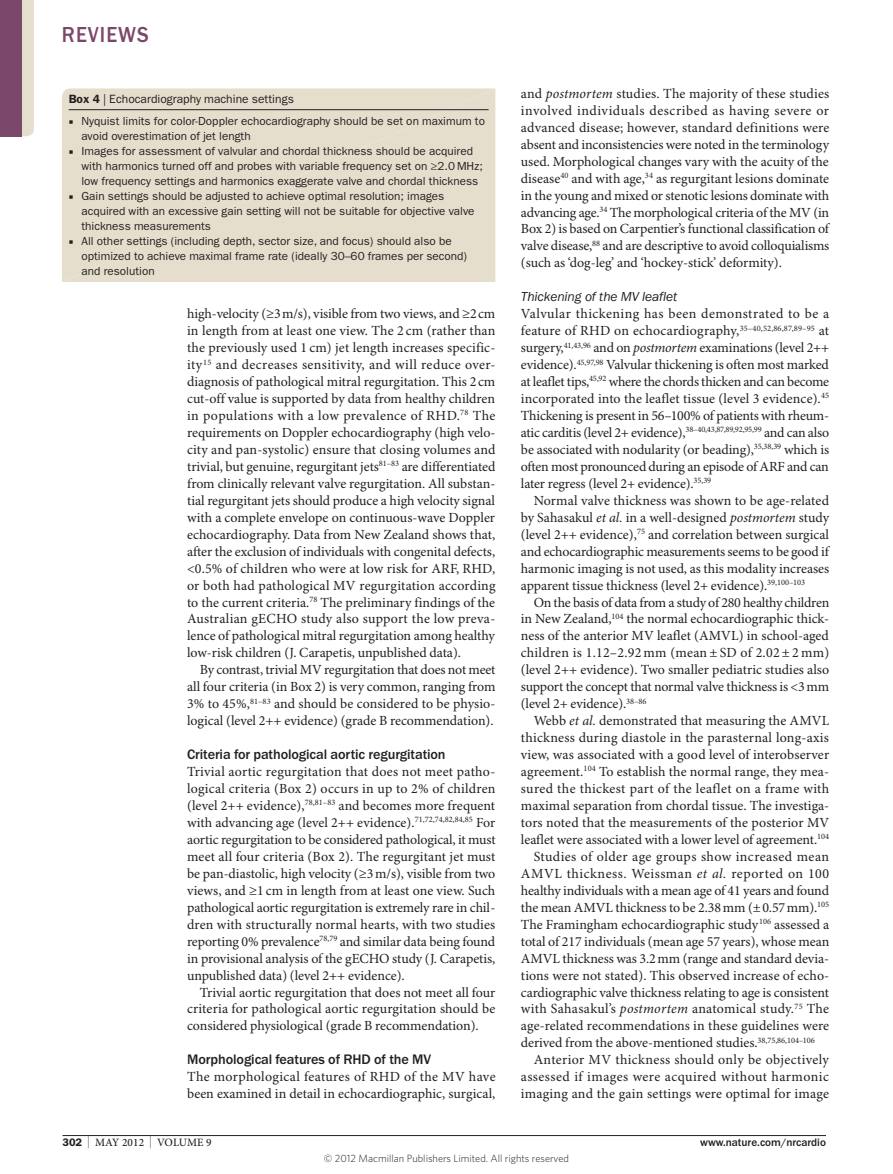
<style>
.page{position:relative;width:893px;height:1174px;background:#fff}
.page>*{position:absolute;margin:0;border:0;box-sizing:border-box;transform-origin:0 0}
.t1{font:500 22.5px "ITC Franklin Gothic Std";letter-spacing:.05em;color:#7b476a;scale:.9 1}
.Head_2{font:500 14.25px "ITC Franklin Gothic Std";letter-spacing:-.01em;color:#231f20}
.Body_first{font:13.95px/17px "Minion Pro";color:#231f20;text-align:justify}
.Body_text{font:13.95px/17px "Minion Pro";letter-spacing:-.005em;color:#231f20;text-align:justify}
.Head_3{font:italic 13.5px "ITC Franklin Gothic Std";letter-spacing:-.01em;color:#231f20}
.Box_title{font:12px "ITC Franklin Gothic Std Book 2";color:#231f20}
.Box_body_bullet{font:11.7px/15px "ITC Franklin Gothic Std Book 2";color:#231f20}
.t2{font:500 11.25px "ITC Franklin Gothic Std";color:#231f20}
.t3{font:500 11.25px "Minion Pro";letter-spacing:.005em;color:#231f20}
.t4{font:300 10.5px "Whitney";color:#231f20}
.s1{font-family:"ITC Franklin Gothic Std";font-weight:600}
.s2{font-family:"Minion Pro"}
.s3{font-style:italic}
.s4{font-family:"ITC Franklin Gothic Std";font-weight:600;font-size:10.95px}
.s5{font-size:12.9px}
</style>
<div class="page">
<hr style="left:63px;top:1135px;width:763px;height:1px;background:#231f20">
<div style="left:62px;top:88px;width:433px;height:194px;background:#e6decd"></div>
<hr style="left:69px;top:109px;width:420px;height:1px;background:#231f20">
<div style="left:22px;top:0;width:12px;height:136px;background:#e6decd"></div>
<div style="left:0;top:0;width:22px;height:136px;background:#7b476a"></div>
<h1 class="t1" style="left:62px;top:22px;width:98px">REVIEWS</h1>
<p class="Box_title" style="left:69px;top:92px;width:227px"><span class="s1">Box 4</span> | Echocardiography machine settings</p>
<p class="Box_body_bullet" style="left:81px;top:113px;width:405px;text-indent:-13px"><span class="s2">■</span> Nyquist limits for color-Doppler echocardiography should be set on maximum to avoid overestimation of jet length</p>
<p class="Box_body_bullet" style="left:81px;top:143px;width:403px;text-indent:-13px"><span class="s2">■</span> Images for assessment of valvular and chordal thickness should be acquired with harmonics turned off and probes with variable frequency set on ≥2.0 MHz; low frequency settings and harmonics exaggerate valve and chordal thickness</p>
<p class="Box_body_bullet" style="left:81px;top:188px;width:395px;text-indent:-13px"><span class="s2">■</span> Gain settings should be adjusted to achieve optimal resolution; images acquired with an excessive gain setting will not be suitable for objective valve thickness measurements</p>
<p class="Box_body_bullet" style="left:81px;top:233px;width:387px;text-indent:-13px"><span class="s2">■</span> All other settings (including depth, sector size, and focus) should also be optimized to achieve maximal frame rate (ideally 30–60 frames per second) and resolution</p>
<p class="Body_first" style="left:187px;top:306px;width:310px;text-align:left">high-velocity (≥3m/s), visible from two views, and ≥2cm in length from at least one view. The 2 cm (rather than the previously used 1 cm) jet length increases specific&shy;ity<sup>15</sup> and decreases sensitivity, and will reduce over&shy;diagnosis of pathological mitral regurgitation. This 2cm cut-off value is supported by data from healthy children in populations with a low prevalence of RHD.<sup>78</sup> The requirements on Doppler echocardiography (high velo&shy;city and pan-systolic) ensure that closing volumes and trivial, but genuine, regurgitant jets<sup>81–83</sup> are differentiated from clinically relevant valve regurgitation. All substan&shy;tial regurgitant jets should produce a high velocity signal with a complete envelope on continuous-wave Doppler echocardiography. Data from New Zealand shows that, after the exclusion of individuals with congenital defects, &lt;0.5% of children who were at low risk for ARF, RHD, or both had pathological MV regurgitation according to the current criteria.<sup>78</sup> The preliminary findings of the Australian gECHO study also support the low preva&shy;lence of pathological mitral regurgitation among healthy low-risk children (J. Carapetis, unpublished data).</p>
<p class="Body_text" style="left:187px;top:662px;width:310px;text-align:left;text-indent:13px">By contrast, trivial MV regurgitation that does not meet all four criteria (in Box 2) is very common, ranging from 3% to 45%,<sup>81–83</sup> and should be considered to be physio&shy;logical (level 2++ evidence) (grade B recommendation).</p>
<p class="Head_2" style="left:187px;top:746px;width:260px">Criteria for pathological aortic regurgitation</p>
<p class="Body_first" style="left:187px;top:763px;width:310px">Trivial aortic regurgitation that does not meet patho&shy;logical criteria (Box 2) occurs in up to 2% of children (level 2++ evidence),<sup>78,81–83</sup> and becomes more frequent with advancing age (level 2++ evidence).<sup>71,72,74,82,84,85</sup> For aortic regurgitation to be considered pathological, it must meet all four criteria (Box 2). The regurgitant jet must be pan-diastolic, high velocity (≥3m/s), visible from two views, and ≥1 cm in length from at least one view. Such pathological aortic regurgitation is extremely rare in chil&shy;dren with structurally normal hearts, with two studies reporting 0% prevalence<sup>78,79</sup> and similar data being found in provisional analysis of the gECHO study (J. Carapetis, unpublished data) (level 2++ evidence).</p>
<p class="Body_text" style="left:187px;top:984px;width:310px;text-indent:13px">Trivial aortic regurgitation that does not meet all four criteria for pathological aortic regurgitation should be considered physiological (grade B recommendation).</p>
<p class="Head_2" style="left:187px;top:1051px;width:246px">Morphological features of RHD of the MV</p>
<p class="Body_first" style="left:187px;top:1069px;width:310px">The morphological features of RHD of the MV have been examined in detail in echocardiographic, surgical,</p>
<p class="Body_first" style="left:521px;top:85px;width:310px">and <span class="s3">postmortem</span> studies. The majority of these studies involved individuals described as having severe or advanced disease; however, standard definitions were absent and inconsistencies were noted in the terminology used. Morphological changes vary with the acuity of the disease<sup>40</sup> and with age,<sup>34</sup> as regurgitant lesions dominate in the young and mixed or stenotic lesions dominate with advancing age.<sup>34</sup> The morphological criteria of the MV (in Box 2) is based on Carpentier’s functional classification of valve disease,<sup>88</sup> and are descriptive to avoid colloquialisms (such as ‘dog-leg’ and ‘hockey-stick’ deformity).</p>
<p class="Head_3" style="left:521px;top:289px;width:158px">Thickening of the MV leaflet</p>
<p class="Body_first" style="left:521px;top:306px;width:310px">Valvular thickening has been demonstrated to be a feature of RHD on echocardiography,<sup>35–40,52,86,87,89–95</sup> at surgery,<sup>41,43,96</sup> and on <span class="s3">postmortem</span> examinations (level 2++ evidence).<sup>45,97,98</sup> Valvular thickening is often most marked at leaflet tips,<sup>45,92</sup> where the chords thicken and can become incorporated into the leaflet tissue (level 3 evidence).<sup>45<br></sup>Thickening is present in 56–100% of patients with rheum&shy;atic carditis (level 2+ evidence),<sup>38–40,43,87,89,92,95,99</sup> and can also be associated with nodularity (or beading),<sup>35,38,39</sup> which is often most pronounced during an episode of ARF and can later regress (level 2+ evidence).<sup>35,39</sup></p>
<p class="Body_text" style="left:521px;top:492px;width:310px;text-indent:13px">Normal valve thickness was shown to be age-related by Sahasakul <span class="s3">et al.</span> in a well-designed <span class="s3">postmortem</span> study (level 2++ evidence),<sup>75</sup> and correlation between surgical and echocardiographic measurements seems to be good if harmonic imaging is not used, as this modality increases apparent tissue thickness (level 2+ evidence).<sup>39,100–103</sup></p>
<p class="Body_text" style="left:521px;top:594px;width:310px;text-indent:13px">On the basis of data from a study of 280 healthy children in New Zealand,<sup>104</sup> the normal echocardiographic thick&shy;ness of the anterior MV leaflet (AMVL) in school-aged children is 1.12–2.92 mm (mean ± SD of 2.02 ± 2 mm) (level 2++ evidence). Two smaller pediatric studies also support the concept that normal valve thickness is &lt;3mm (level 2+ evidence).<sup>38–86</sup></p>
<p class="Body_text" style="left:521px;top:713px;width:310px;text-indent:13px">Webb <span class="s3">et al.</span> demonstrated that measuring the AMVL thickness during diastole in the parasternal long-axis view, was associated with a good level of interobserver agreement.<sup>104</sup> To establish the normal range, they mea&shy;sured the thickest part of the leaflet on a frame with maximal separation from chordal tissue. The investiga&shy;tors noted that the measurements of the posterior MV leaflet were associated with a lower level of agreement.<sup>104</sup></p>
<p class="Body_text" style="left:521px;top:848px;width:310px;text-indent:13px">Studies of older age groups show increased mean AMVL thickness. Weissman <span class="s3">et al.</span> reported on 100 healthy individuals with a mean age of 41 years and found the mean AMVL thickness to be 2.38mm (±0.57mm).<sup>105<br></sup>The Framingham echocardiographic study<sup>106</sup> assessed a total of 217 individuals (mean age 57 years), whose mean AMVL thickness was 3.2mm (range and standard devia&shy;tions were not stated). This observed increase of echo&shy;cardiographic valve thickness relating to age is consistent with Sahasakul’s <span class="s3">postmortem</span> anatomical study.<sup>75</sup> The age-related recommendations in these guidelines were derived from the above-mentioned studies.<sup>38,75,86,104–106</sup></p>
<p class="Body_text" style="left:521px;top:1052px;width:310px;text-indent:13px">Anterior MV thickness should only be objectively assessed if images were acquired without harmonic imaging and the gain settings were optimal for image</p>
<p class="t3" style="left:63px;top:1136px;width:151px"><span class="s4">302</span> <span class="s5">|</span> MAY 2012 <span class="s5">|</span> VOLUME 9</p>
<p class="t2" style="left:700px;top:1136px;width:127px">www.nature.com/nrcardio</p>
<p class="t4" style="left:324px;top:1151px;width:247px">© 2012 Macmillan Publishers Limited. All rights reserved</p>
</div>
